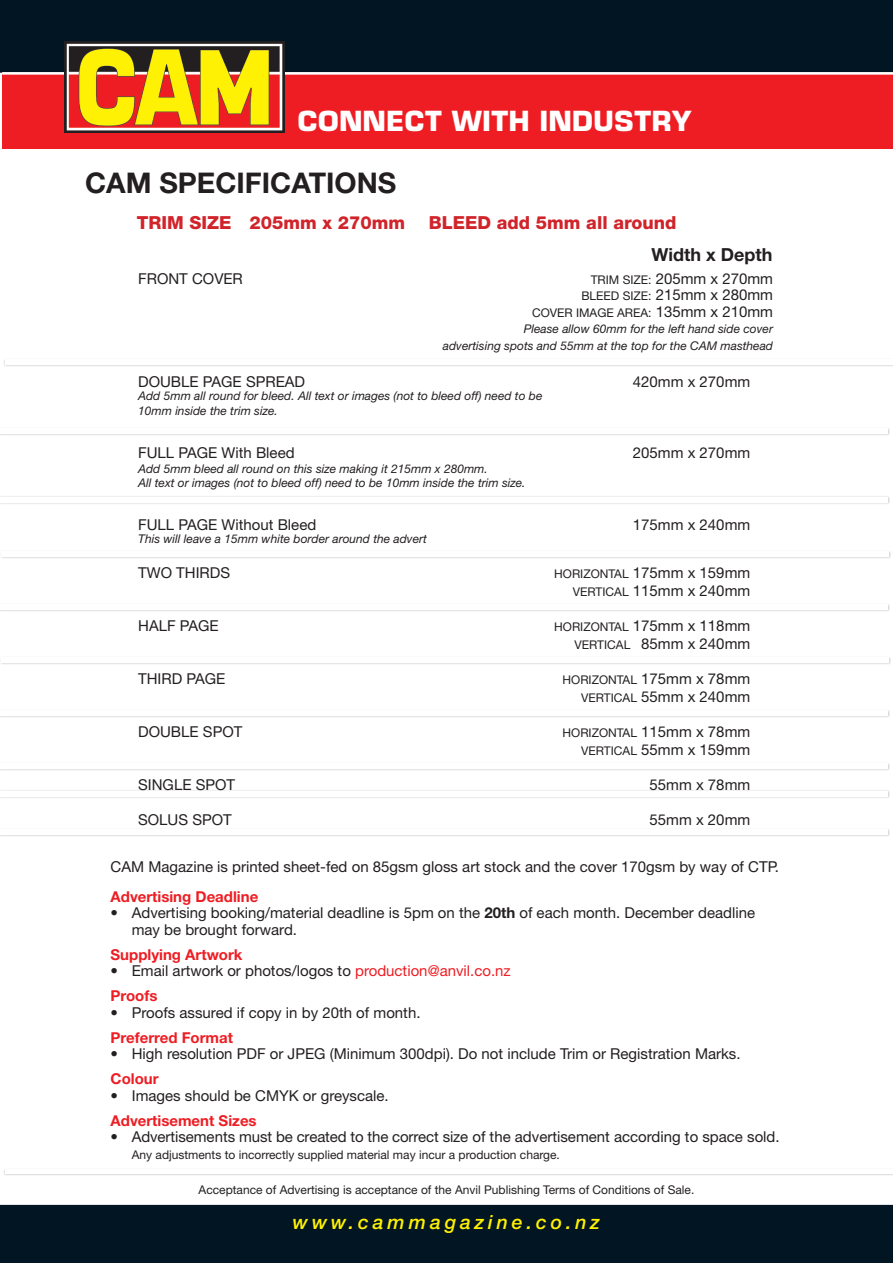
<style>
.page{position:relative;width:893px;height:1263px;background:#fff}
.page>*{position:absolute;margin:0;border:0;box-sizing:border-box;transform-origin:0 0}
.t1{font:700 28.5px "Helvetica Neue LT Std";color:#231f20}
.t2{font:700 27px "Europe";color:#fff}
.t3{font:italic 500 19.5px "Helvetica Neue LT Std";letter-spacing:.2em;color:#fff101}
.t4{font:800 18px/31.5px "Helvetica Neue LT Std";color:#d1232a}
.t5{font:15px/16.5px "Helvetica Neue LT Std";color:#231f20;text-align:right}
.t6{font:700 15px "Helvetica Neue LT Std";color:#ee1d23}
.t7{font:italic 12px/16.5px "Helvetica Neue LT Std";color:#231f20}
.t8{font:12px "Helvetica Neue LT Std";color:#231f20}
.s1{font-weight:700;color:#231f20}
.s2{font-size:12px}
.s3{font-style:normal}
.s4{font-style:normal;font-size:15px}
.s5{font-size:15px}
.s6{font-weight:700}
.s7{color:#ee1d23}
</style>
<div class="page">
<div style="left:2px;top:70px;width:891px;height:79px;background:#ee1d23"></div>
<div style="left:1px;top:1px;width:891px;height:71px;background:#011622"></div>
<div style="left:0;top:0;width:893px;height:73px;border:2px solid #011622"></div>
<hr style="left:2px;top:72px;width:891px;height:3px;background:#fff">
<img style="left:64px;top:41px;width:221px;height:92px">
<div style="left:0;top:1205px;width:893px;height:58px;background:#011622"></div>
<div style="left:4px;top:358px;width:889px;height:9px;background:#231f20;opacity:.25"></div>
<div style="left:5px;top:359px;width:888px;height:5px;background:#fff"></div>
<div style="left:0;top:427px;width:890px;height:9px;background:#231f20;opacity:.25"></div>
<div style="left:0;top:429px;width:888px;height:5px;background:#fff"></div>
<div style="left:0;top:496px;width:890px;height:9px;background:#231f20;opacity:.25"></div>
<div style="left:0;top:497px;width:888px;height:5px;background:#fff"></div>
<div style="left:0;top:603px;width:890px;height:9px;background:#231f20;opacity:.25"></div>
<div style="left:0;top:605px;width:888px;height:5px;background:#fff"></div>
<div style="left:0;top:656px;width:891px;height:9px;background:#231f20;opacity:.25"></div>
<div style="left:2px;top:658px;width:887px;height:5px;background:#fff"></div>
<div style="left:0;top:709px;width:890px;height:9px;background:#231f20;opacity:.25"></div>
<div style="left:0;top:711px;width:888px;height:5px;background:#fff"></div>
<div style="left:0;top:762px;width:890px;height:9px;background:#231f20;opacity:.25"></div>
<div style="left:0;top:764px;width:888px;height:5px;background:#fff"></div>
<div style="left:0;top:789px;width:890px;height:10px;background:#231f20;opacity:.25"></div>
<div style="left:0;top:791px;width:888px;height:5px;background:#fff"></div>
<div style="left:0;top:828px;width:890px;height:9px;background:#231f20;opacity:.25"></div>
<div style="left:0;top:829px;width:888px;height:5px;background:#fff"></div>
<div style="left:0;top:550px;width:891px;height:9px;background:#231f20;opacity:.25"></div>
<div style="left:2px;top:552px;width:887px;height:5px;background:#fff"></div>
<div style="left:4px;top:1168px;width:889px;height:8px;background:#e1e1e1"></div>
<div style="left:5px;top:1169px;width:888px;height:5px;background:#fff"></div>
<p class="t2" style="left:298px;top:104px;width:395px">CONNECT WITH INDUSTRY</p>
<p class="t1" style="left:85px;top:165px;width:313px">CAM SPECIFICATIONS</p>
<p class="t4" style="left:137px;top:207px;width:270px">TRIM SIZE 205mm x 270mm</p>
<p class="t4" style="left:651px;top:207px;width:122px;text-indent:-223px">BLEED add 5mm all around<br><span class="s1">Width x Depth</span></p>
<p class="t5" style="left:138px;top:270px;width:106px">FRONT COVER</p>
<p class="t5" style="left:581px;top:270px;width:193px"><span class="s2">TRIM SIZE:</span> 205mm x 270mm<br><span class="s2">BLEED SIZE:</span> 215mm x 280mm</p>
<p class="t7" style="left:443px;top:304px;width:332px;text-align:right"><span class="s3">COVER IMAGE AREA:</span> <span class="s4">135mm x 210mm<br></span>Please allow 60mm for the left hand side cover<br>advertising spots and 55mm at the top for the CAM masthead</p>
<p class="t5" style="left:138px;top:373px;width:168px">DOUBLE PAGE SPREAD</p>
<p class="t5" style="left:633px;top:373px;width:119px">420mm x 270mm</p>
<p class="t7" style="left:138px;top:388px;width:406px;line-height:15px">Add 5mm all round for bleed. All text or images (not to bleed off) need to be<br>10mm inside the trim size.</p>
<p class="t5" style="left:138px;top:444px;width:158px">FULL PAGE With Bleed</p>
<p class="t5" style="left:633px;top:444px;width:119px">205mm x 270mm</p>
<p class="t7" style="left:138px;top:462px;width:389px;line-height:13.5px">Add 5mm bleed all round on this size making it 215mm x 280mm.<br>All text or images (not to bleed off) need to be 10mm inside the trim size.</p>
<p class="t5" style="left:138px;top:516px;width:180px">FULL PAGE Without Bleed</p>
<p class="t5" style="left:633px;top:516px;width:119px">175mm x 240mm</p>
<p class="t7" style="left:138px;top:530px;width:290px">This will leave a 15mm white border around the advert</p>
<p class="t5" style="left:138px;top:564px;width:93px">TWO THIRDS</p>
<p class="t5" style="left:554px;top:564px;width:197px;line-height:18px"><span class="s2">HORIZONTAL</span> 175mm x 159mm<br><span class="s2">VERTICAL</span> 115mm x 240mm</p>
<p class="t5" style="left:138px;top:617px;width:82px">HALF PAGE</p>
<p class="t5" style="left:554px;top:617px;width:197px;line-height:18px"><span class="s2">HORIZONTAL</span> 175mm x 118mm<br><span class="s2">VERTICAL</span> 85mm x 240mm</p>
<p class="t5" style="left:138px;top:670px;width:89px">THIRD PAGE</p>
<p class="t8" style="left:563px;top:673px;width:189px">HORIZONTAL <span class="s5">175mm x 78mm</span></p>
<p class="t5" style="left:581px;top:688px;width:170px"><span class="s2">VERTICAL</span> 55mm x 240mm</p>
<p class="t5" style="left:138px;top:723px;width:106px">DOUBLE SPOT</p>
<p class="t8" style="left:563px;top:726px;width:189px">HORIZONTAL <span class="s5">115mm x 78mm</span></p>
<p class="t5" style="left:581px;top:741px;width:170px"><span class="s2">VERTICAL</span> 55mm x 159mm</p>
<p class="t5" style="left:138px;top:776px;width:98px">SINGLE SPOT</p>
<p class="t5" style="left:650px;top:776px;width:102px">55mm x 78mm</p>
<p class="t5" style="left:138px;top:811px;width:95px">SOLUS SPOT</p>
<p class="t5" style="left:650px;top:811px;width:102px">55mm x 20mm</p>
<p class="t5" style="left:111px;top:859px;width:670px">CAM Magazine is printed sheet-fed on 85gsm gloss art stock and the cover 170gsm by way of CTP.</p>
<p class="t6" style="left:111px;top:887px;width:149px">Advertising Deadline</p>
<p class="t5" style="left:132px;top:904px;width:625px;text-align:left;text-indent:-21px">• Advertising booking/material deadline is 5pm on the <span class="s6">20th</span> of each month. December deadline may be brought forward.</p>
<p class="t6" style="left:111px;top:945px;width:133px">Supplying Artwork</p>
<p class="t5" style="left:111px;top:962px;width:402px">• Email artwork or photos/logos to <span class="s7">production@anvil.co.nz</span></p>
<p class="t6" style="left:111px;top:987px;width:48px">Proofs</p>
<p class="t5" style="left:111px;top:1004px;width:311px">• Proofs assured if copy in by 20th of month.</p>
<p class="t6" style="left:111px;top:1028px;width:124px">Preferred Format</p>
<p class="t5" style="left:111px;top:1045px;width:631px">• High resolution PDF or JPEG (Minimum 300dpi). Do not include Trim or Registration Marks.</p>
<p class="t6" style="left:111px;top:1070px;width:50px">Colour</p>
<p class="t5" style="left:111px;top:1087px;width:280px">• Images should be CMYK or greyscale.</p>
<p class="t6" style="left:111px;top:1111px;width:148px">Advertisement Sizes</p>
<p class="t5" style="left:111px;top:1128px;width:671px">• Advertisements must be created to the correct size of the advertisement according to space sold.</p>
<p class="t8" style="left:132px;top:1147px;width:429px">Any adjustments to incorrectly supplied material may incur a production charge.</p>
<p class="t8" style="left:199px;top:1183px;width:497px">Acceptance of Advertising is acceptance of the Anvil Publishing Terms of Conditions of Sale.</p>
<p class="t3" style="left:293px;top:1210px;width:309px">www.cammagazine.co.nz</p>
</div>
